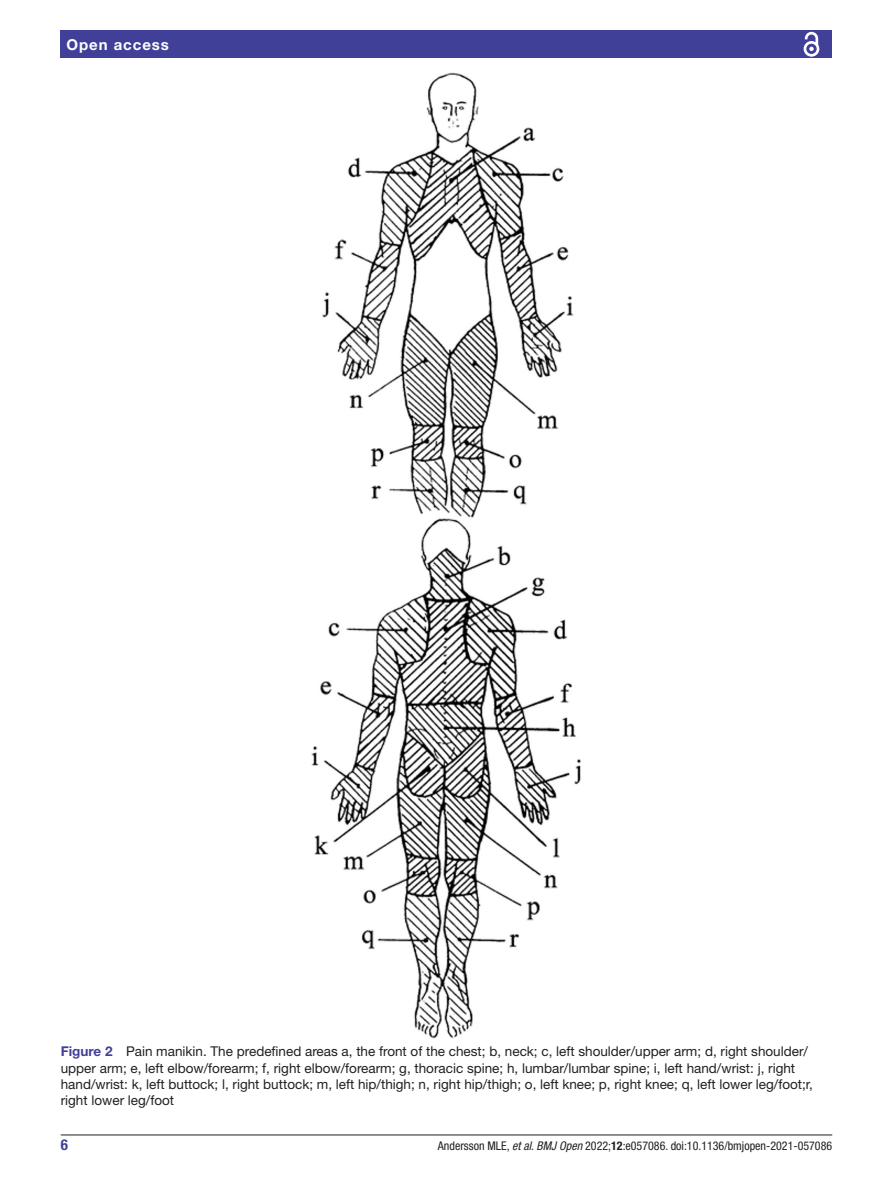
<style>
.page{position:relative;width:893px;height:1191px;background:#fff}
.page>*{position:absolute;margin:0;border:0;box-sizing:border-box;transform-origin:0 0}
.t1{font:700 15px "Helvetica Neue LT Std";letter-spacing:.065em;color:#fff}
.t2{font:700 condensed 15px "Helvetica Neue LT Std";color:#414099}
.t3{font:13.5px/16.2px "Helvetica Neue LT Std";color:#231f20}
.t4{font:condensed 12px "Helvetica Neue LT Std";color:#231f20}
.s1{font-weight:700;color:#414099}
.s2{font-style:italic}
.s3{font-weight:700}
</style>
<div class="page">
<hr style="left:61px;top:1134px;width:771px;height:1px;background:#231f20">
<div style="left:61px;top:31px;width:771px;height:27px;background:#414099"></div>
<svg style="left:803px;top:31px;width:17px;height:26px"></svg>
<img style="left:311px;top:73px;width:270px;height:965px">
<p class="t1" style="left:66px;top:35px;width:104px">Open access</p>
<p class="t3" style="left:61px;top:1043px;width:754px"><span class="s1">Figure 2</span> Pain manikin. The predefined areas a, the front of the chest; b, neck; c, left shoulder/upper arm; d, right shoulder/ upper arm; e, left elbow/forearm; f, right elbow/forearm; g, thoracic spine; h, lumbar/lumbar spine; i, left hand/wrist: j, right hand/wrist: k, left buttock; l, right buttock; m, left hip/thigh; n, right hip/thigh; o, left knee; p, right knee; q, left lower leg/foot;r, right lower leg/foot</p>
<p class="t2" style="left:61px;top:1135px;width:9px">6</p>
<p class="t4" style="left:438px;top:1138px;width:396px">Andersson MLE, <span class="s2">et al</span>. <span class="s2">BMJ Open</span> 2022;<span class="s3">12</span>:e057086. doi:10.1136/bmjopen-2021-057086</p>
</div>
